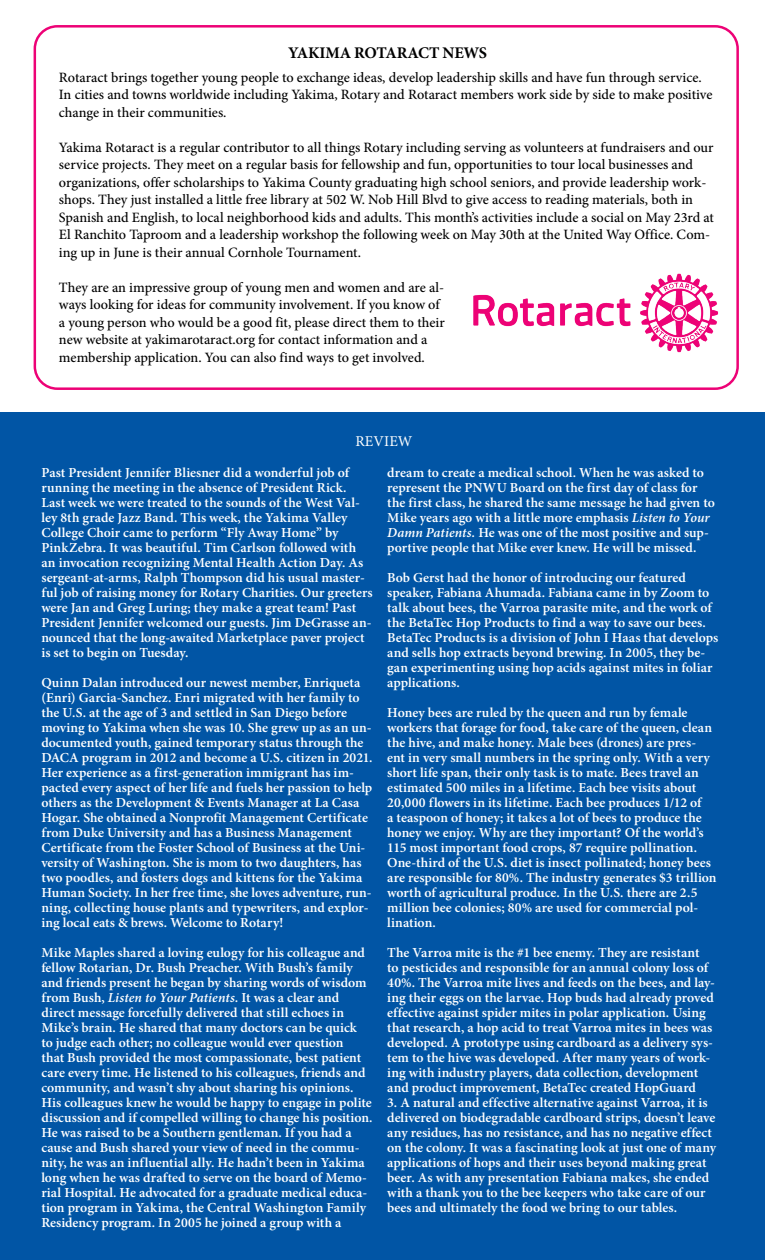
<style>
.page{position:relative;width:765px;height:1260px;background:#fff}
.page>*{position:absolute;margin:0;border:0;box-sizing:border-box;transform-origin:0 0}
.t1{font:700 16.25px "Minion Pro";letter-spacing:-.01em;color:#000101}
.t2{font:15px "Minion Pro";letter-spacing:.01em;color:#fff}
.t3{font:500 14.25px/17.5px "Minion Pro";color:#000101}
.t4{font:600 13.75px/15px "Minion Pro";color:#fff}
.s1{font-style:italic}
</style>
<div class="page">
<div style="left:0;top:413px;width:765px;height:847px;background:#0155a5"></div>
<div style="left:34px;top:25px;width:705px;height:365px;border:2px solid #ed0276;border-radius:22px"></div>
<img style="left:473px;top:273px;width:246px;height:80px">
<p class="t1" style="left:288px;top:41px;width:200px">YAKIMA ROTARACT NEWS</p>
<p class="t3" style="left:59px;top:69px;width:655px">Rotaract brings together young people to exchange ideas, develop leadership skills and have fun through service.<br>In cities and towns worldwide including Yakima, Rotary and Rotaract members work side by side to make positive change in their communities.</p>
<p class="t3" style="left:59px;top:139px;width:657px">Yakima Rotaract is a regular contributor to all things Rotary including serving as volunteers at fundraisers and our service projects. They meet on a regular basis for fellowship and fun, opportunities to tour local businesses and organizations, offer scholarships to Yakima County graduating high school seniors, and provide leadership work&shy;shops. They just installed a little free library at 502 W. Nob Hill Blvd to give access to reading materials, both in Spanish and English, to local neighborhood kids and adults. This month’s activities include a social on May 23rd at El Ranchito Taproom and a leadership workshop the following week on May 30th at the United Way Office. Com&shy;ing up in June is their annual Cornhole Tournament.</p>
<p class="t3" style="left:59px;top:279px;width:387px">They are an impressive group of young men and women and are al&shy;ways looking for ideas for community involvement. If you know of a young person who would be a good fit, please direct them to their new website at yakimarotaract.org for contact information and a membership application. You can also find ways to get involved.</p>
<p class="t2" style="left:355px;top:431px;width:58px">REVIEW</p>
<p class="t4" style="left:41px;top:465px;width:333px">Past President Jennifer Bliesner did a wonderful job of running the meeting in the absence of President Rick.<br>Last week we were treated to the sounds of the West Val&shy;ley 8th grade Jazz Band. This week, the Yakima Valley College Choir came to perform “Fly Away Home” by PinkZebra. It was beautiful. Tim Carlson followed with an invocation recognizing Mental Health Action Day. As sergeant-at-arms, Ralph Thompson did his usual master&shy;ful job of raising money for Rotary Charities. Our greeters were Jan and Greg Luring; they make a great team! Past President Jennifer welcomed our guests. Jim DeGrasse an&shy;nounced that the long-awaited Marketplace paver project is set to begin on Tuesday.</p>
<p class="t4" style="left:41px;top:675px;width:333px">Quinn Dalan introduced our newest member, Enriqueta (Enri) Garcia-Sanchez. Enri migrated with her family to the U.S. at the age of 3 and settled in San Diego before moving to Yakima when she was 10. She grew up as an un&shy;documented youth, gained temporary status through the DACA program in 2012 and become a U.S. citizen in 2021.<br>Her experience as a first-generation immigrant has im&shy;pacted every aspect of her life and fuels her passion to help others as the Development &amp; Events Manager at La Casa Hogar. She obtained a Nonprofit Management Certificate from Duke University and has a Business Management Certificate from the Foster School of Business at the Uni&shy;versity of Washington. She is mom to two daughters, has two poodles, and fosters dogs and kittens for the Yakima Human Society. In her free time, she loves adventure, run&shy;ning, collecting house plants and typewriters, and explor&shy;ing local eats &amp; brews. Welcome to Rotary!</p>
<p class="t4" style="left:41px;top:945px;width:333px">Mike Maples shared a loving eulogy for his colleague and fellow Rotarian, Dr. Bush Preacher. With Bush’s family and friends present he began by sharing words of wisdom from Bush, <span class="s1">Listen to Your Patients.</span> It was a clear and direct message forcefully delivered that still echoes in Mike’s brain. He shared that many doctors can be quick<br>to judge each other; no colleague would ever question<br>that Bush provided the most compassionate, best patient care every time. He listened to his colleagues, friends and community, and wasn’t shy about sharing his opinions.<br>His colleagues knew he would be happy to engage in polite discussion and if compelled willing to change his position.<br>He was raised to be a Southern gentleman. If you had a cause and Bush shared your view of need in the commu&shy;nity, he was an influential ally. He hadn’t been in Yakima long when he was drafted to serve on the board of Memo&shy;rial Hospital. He advocated for a graduate medical educa&shy;tion program in Yakima, the Central Washington Family Residency program. In 2005 he joined a group with a</p>
<p class="t4" style="left:387px;top:465px;width:329px">dream to create a medical school. When he was asked to represent the PNWU Board on the first day of class for the first class, he shared the same message he had given to Mike years ago with a little more emphasis <span class="s1">Listen to Your Damn Patients.</span> He was one of the most positive and sup&shy;portive people that Mike ever knew. He will be missed.</p>
<p class="t4" style="left:387px;top:570px;width:333px">Bob Gerst had the honor of introducing our featured speaker, Fabiana Ahumada. Fabiana came in by Zoom to talk about bees, the Varroa parasite mite, and the work of the BetaTec Hop Products to find a way to save our bees.<br>BetaTec Products is a division of John I Haas that develops and sells hop extracts beyond brewing. In 2005, they be&shy;gan experimenting using hop acids against mites in foliar applications.</p>
<p class="t4" style="left:387px;top:705px;width:331px">Honey bees are ruled by the queen and run by female workers that forage for food, take care of the queen, clean the hive, and make honey. Male bees (drones) are pres&shy;ent in very small numbers in the spring only. With a very short life span, their only task is to mate. Bees travel an estimated 500 miles in a lifetime. Each bee visits about 20,000 flowers in its lifetime. Each bee produces 1/12 of<br>a teaspoon of honey; it takes a lot of bees to produce the honey we enjoy. Why are they important? Of the world’s 115 most important food crops, 87 require pollination.<br>One-third of the U.S. diet is insect pollinated; honey bees are responsible for 80%. The industry generates $3 trillion worth of agricultural produce. In the U.S. there are 2.5 million bee colonies; 80% are used for commercial pol&shy;lination.</p>
<p class="t4" style="left:387px;top:945px;width:329px">The Varroa mite is the #1 bee enemy. They are resistant<br>to pesticides and responsible for an annual colony loss of 40%. The Varroa mite lives and feeds on the bees, and lay&shy;ing their eggs on the larvae. Hop buds had already proved effective against spider mites in polar application. Using that research, a hop acid to treat Varroa mites in bees was developed. A prototype using cardboard as a delivery sys&shy;tem to the hive was developed. After many years of work&shy;ing with industry players, data collection, development and product improvement, BetaTec created HopGuard</p>
<p class="t4" style="left:387px;top:1095px;width:330px">3. A natural and effective alternative against Varroa, it is delivered on biodegradable cardboard strips, doesn’t leave any residues, has no resistance, and has no negative effect on the colony. It was a fascinating look at just one of many applications of hops and their uses beyond making great beer. As with any presentation Fabiana makes, she ended with a thank you to the bee keepers who take care of our bees and ultimately the food we bring to our tables.</p>
</div>
